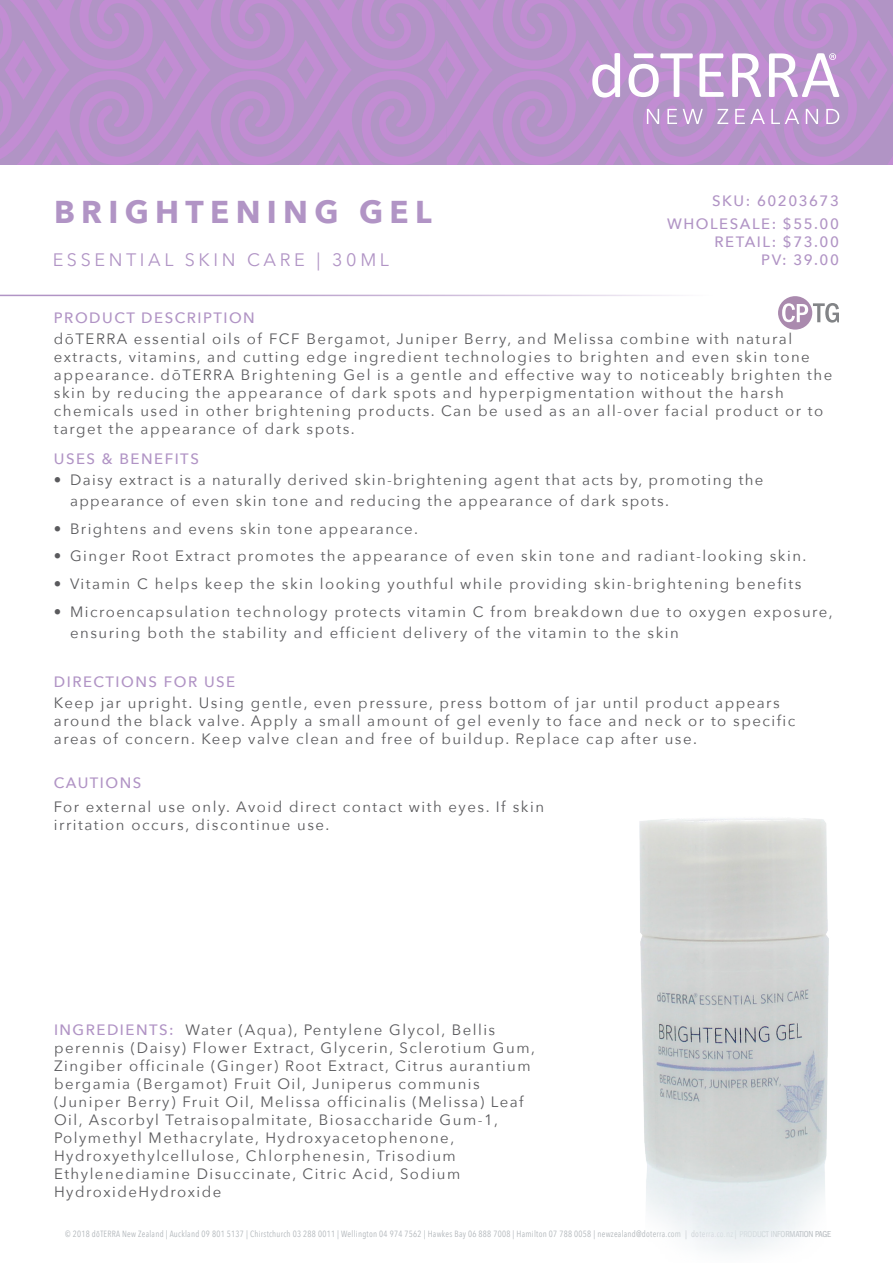
<style>
.page{position:relative;width:893px;height:1263px;background:#fff}
.page>*{position:absolute;margin:0;border:0;box-sizing:border-box;transform-origin:0 0}
.t1{font:700 31.5px "Avenir Next";letter-spacing:.2em;color:#b194c5}
.t2{font:18px "Avenir Next";letter-spacing:.2em;color:#b194c5}
.Oil_Attribute_Panel{font:15px/18px "Avenir Next";letter-spacing:.1em;color:#5a5a5d}
.Body{font:15px/18px "Avenir Next";letter-spacing:.1em;color:#5a5a5d}
.Directions_Bold_Attr{font:15px/18px "Avenir Next";letter-spacing:.1em;color:#5a5a5d}
.Tag_details{font:500 15px/18px "Avenir Next";letter-spacing:.1em;color:#b194c5;text-align:right}
.Purple_Headers{font:500 15px "Avenir Next";letter-spacing:.1em;color:#b194c5}
.Body-2{font:500 15px "Avenir Next";letter-spacing:.1em;color:#b194c5}
.Directions_Bold_Attr-2{font:500 15px "Avenir Next";letter-spacing:.1em;color:#b194c5}
.t3{font:9px "Avenir Next Condensed";letter-spacing:.03em;color:#b2b7bb;scale:.96 1}
.s1{font-weight:500;color:#b194c5}
.s2{font-family:"Franklin Gothic";font-stretch:condensed}
</style>
<div class="page">
<svg style="left:0;top:0;width:893px;height:165px;background:#ba94cc"></svg>
<img style="left:639px;top:818px;width:190px;height:434px">
<hr style="left:0;top:295px;width:839px;height:1px;background:#b194c5">
<svg style="left:778px;top:296px;width:61px;height:34px"></svg>
<p class="t1" style="left:54px;top:185px;width:379px">BRIGHTENING GEL</p>
<p class="t2" style="left:53px;top:244px;width:338px">ESSENTIAL SKIN CARE | 30ML</p>
<p class="Tag_details" style="left:712px;top:192px;width:128px">SKU: 60203673</p>
<p class="Tag_details" style="left:667px;top:214px;width:173px">WHOLESALE: $55.00<br>RETAIL: $73.00<br>PV: 39.00</p>
<p class="Purple_Headers" style="left:54px;top:304px;width:203px">PRODUCT DESCRIPTION</p>
<p class="Body" style="left:54px;top:329px;width:780px">dōTERRA essential oils of FCF Bergamot, Juniper Berry, and Melissa combine with natural extracts, vitamins, and cutting edge ingredient technologies to brighten and even skin tone appearance. dōTERRA Brightening Gel is a gentle and effective way to noticeably brighten the skin by reducing the appearance of dark spots and hyperpigmentation without the harsh chemicals used in other brightening products. Can be used as an all-over facial product or to target the appearance of dark spots.</p>
<p class="Body-2" style="left:54px;top:446px;width:147px">USES &amp; BENEFITS</p>
<p class="Oil_Attribute_Panel" style="left:70px;top:468px;width:695px;line-height:21px;text-indent:-16px">• Daisy extract is a naturally derived skin-brightening agent that acts by, promoting the appearance of even skin tone and reducing the appearance of dark spots.</p>
<p class="Oil_Attribute_Panel" style="left:54px;top:519px;width:366px">• Brightens and evens skin tone appearance.</p>
<p class="Oil_Attribute_Panel" style="left:54px;top:546px;width:754px">• Ginger Root Extract promotes the appearance of even skin tone and radiant-looking skin.</p>
<p class="Oil_Attribute_Panel" style="left:54px;top:574px;width:749px">• Vitamin C helps keep the skin looking youthful while providing skin-brightening benefits</p>
<p class="Oil_Attribute_Panel" style="left:70px;top:600px;width:764px;line-height:21px;text-indent:-16px">• Microencapsulation technology protects vitamin C from breakdown due to oxygen exposure, ensuring both the stability and efficient delivery of the vitamin to the skin</p>
<p class="Purple_Headers" style="left:54px;top:669px;width:183px">DIRECTIONS FOR USE</p>
<p class="Directions_Bold_Attr" style="left:54px;top:693px;width:743px">Keep jar upright. Using gentle, even pressure, press bottom of jar until product appears around the black valve. Apply a small amount of gel evenly to face and neck or to specific areas of concern. Keep valve clean and free of buildup. Replace cap after use.</p>
<p class="Directions_Bold_Attr-2" style="left:54px;top:769px;width:89px">CAUTIONS</p>
<p class="Body" style="left:54px;top:797px;width:492px">For external use only. Avoid direct contact with eyes. If skin irritation occurs, discontinue use.</p>
<p class="Oil_Attribute_Panel" style="left:54px;top:1020px;width:482px"><span class="s1">INGREDIENTS:</span> Water (Aqua), Pentylene Glycol, Bellis perennis (Daisy) Flower Extract, Glycerin, Sclerotium Gum, Zingiber officinale (Ginger) Root Extract, Citrus aurantium bergamia (Bergamot) Fruit Oil, Juniperus communis (Juniper Berry) Fruit Oil, Melissa officinalis (Melissa) Leaf Oil, Ascorbyl Tetraisopalmitate, Biosaccharide Gum-1, Polymethyl Methacrylate, Hydroxyacetophenone, Hydroxyethylcellulose, Chlorphenesin, Trisodium Ethylenediamine Disuccinate, Citric Acid, Sodium HydroxideHydroxide</p>
<p class="t3" style="left:65px;top:1226px;width:799px">© 2018 dōTERRA New Zealand | Auckland 09 801 5137 | Chirstchurch 03 288 0011 | Wellington 04 974 7562 | Hawkes Bay 06 888 7008 | Hamilton 07 788 0058 | newzealand@doterra.com | doterra.co.nz<span class="s2">| PRODUCT INFORMATION PAGE</span></p>
</div>
